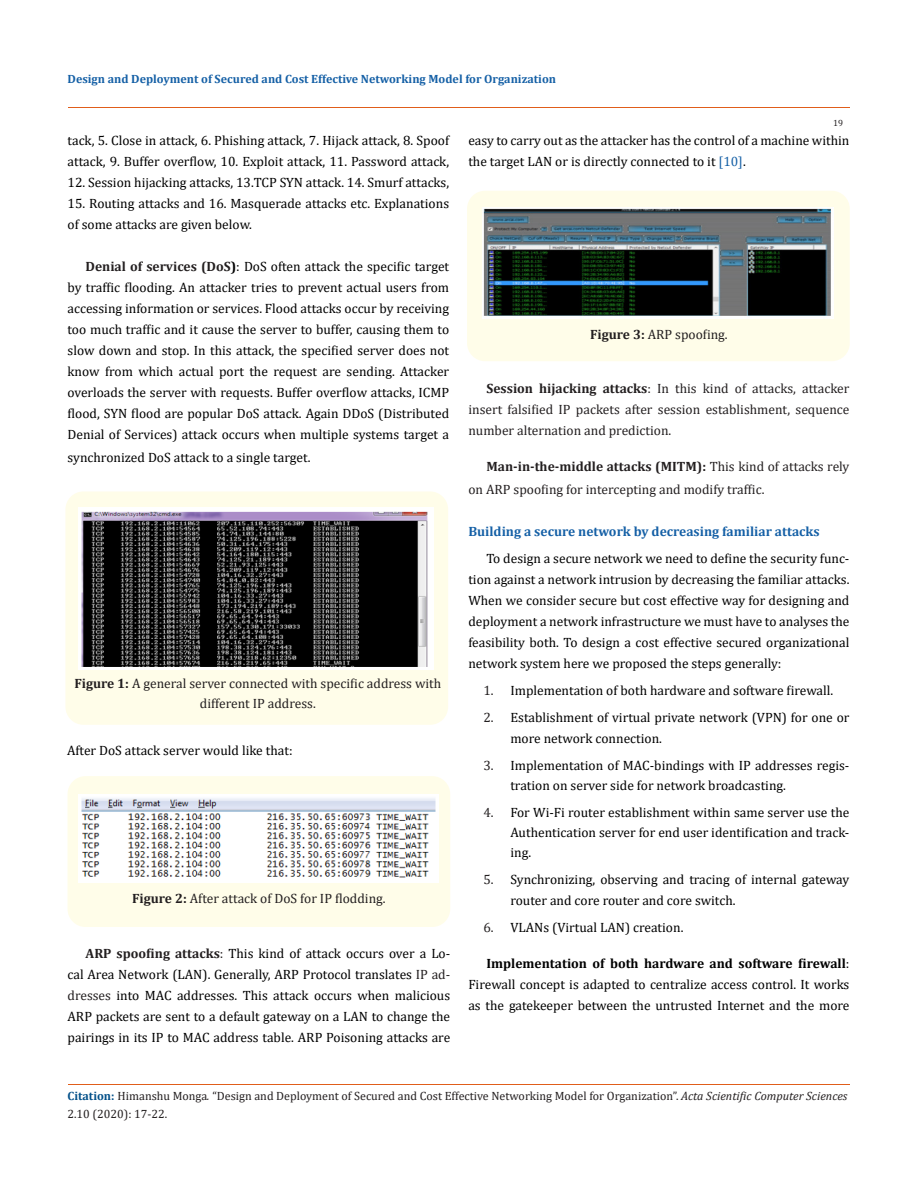
<style>
.page{position:relative;width:917px;height:1188px;background:#fff}
.page>*{position:absolute;margin:0;border:0;box-sizing:border-box;transform-origin:0 0}
.Heading_2{font:13.5px/21px "Cambria";color:#000;text-align:justify}
.t1{font:13.5px/21px "Cambria";color:#231f20;text-align:center}
.Figure_Caption{font:13.5px/21px "Cambria";color:#000}
.Heading_1{font:700 13.5px "Cambria";color:#1560a6}
.t2{font:12px/18px "Cambria";color:#231f20}
.t3{font:700 12px "Cambria";color:#1560a6}
.t4{font:9px "Cambria";color:#231f20}
.s1{font-weight:700;color:#231f20}
.s2{font-weight:700}
.s3{color:#231f20}
.s4{color:#1560a6}
.s5{font-weight:700;color:#035089}
.s6{font-style:italic}
</style>
<div class="page">
<div style="left:65px;top:491px;width:383px;height:234px;background:#fffde9;border-radius:18px"></div>
<img style="left:78px;top:508px;width:355px;height:161px">
<div style="left:68px;top:776px;width:382px;height:151px;background:#fffde9;border-radius:18px"></div>
<img style="left:79px;top:794px;width:360px;height:88px">
<div style="left:467px;top:191px;width:382px;height:170px;background:#fffde9;border-radius:18px"></div>
<img style="left:482px;top:207px;width:351px;height:111px">
<hr style="left:68px;top:108px;width:781px;height:1px;background:#e05d1a">
<hr style="left:68px;top:1084px;width:781px;height:1px;background:#e05d1a">
<p class="t3" style="left:68px;top:70px;width:490px">Design and Deployment of Secured and Cost Effective Networking Model for Organization</p>
<p class="t4" style="left:833px;top:118px;width:11px">19</p>
<p class="Figure_Caption" style="left:68px;top:130px;width:383px">tack, 5. Close in attack, 6. Phishing attack, 7. Hijack attack, 8. Spoof attack, 9. Buffer overflow, 10. Exploit attack, 11. Password attack,</p>
<p class="Figure_Caption" style="left:68px;top:172px;width:383px">12. Session hijacking attacks, 13.TCP SYN attack. 14. Smurf attacks,</p>
<p class="Figure_Caption" style="left:68px;top:193px;width:383px">15. Routing attacks and 16. Masquerade attacks etc. Explanations of some attacks are given below.</p>
<p class="Heading_2" style="left:68px;top:256px;width:383px;text-indent:18px"><span class="s1">Denial of services (DoS</span><span class="s2">)</span>: DoS often attack the specific target by traffic flooding. An attacker tries to prevent actual users from accessing information or services. Flood attacks occur by receiving too much traffic and it cause the server to buffer, causing them to slow down and stop. In this attack, the specified server does not know from which actual port the request are sending. Attacker overloads the server with requests. Buffer overflow attacks, ICMP flood, SYN flood are popular DoS attack. Again DDoS (Distributed Denial of Services) attack occurs when multiple systems target a</p>
<p class="Heading_2" style="left:68px;top:447px;width:245px">synchronized DoS attack to a single target.</p>
<p class="t1" style="left:74px;top:673px;width:368px;line-height:20.2px"><span class="s2">Figure 1:</span> A general server connected with specific address with different IP address.</p>
<p class="Figure_Caption" style="left:67px;top:739px;width:227px">After DoS attack server would like that:</p>
<p class="t1" style="left:132px;top:888px;width:255px"><span class="s2">Figure 2:</span> After attack of DoS for IP flodding.</p>
<p class="Heading_2" style="left:68px;top:942px;width:384px;text-indent:18px"><span class="s1">ARP spoofing attacks</span><span class="s3">:</span> This kind of attack occurs over a Lo&shy;cal Area Network (LAN). Generally, ARP Protocol translates <span class="s3">IP ad&shy;dresses</span> into MAC addresses. This attack occurs when malicious ARP packets are sent to a default gateway on a LAN to change the pairings in its IP to MAC address table. ARP Poisoning attacks are</p>
<p class="Heading_2" style="left:468px;top:130px;width:382px">easy to carry out as the attacker has the control of a machine within the target LAN or is directly connected to it <span class="s4">[10]</span>.</p>
<p class="t1" style="left:590px;top:324px;width:139px"><span class="s2">Figure 3:</span> ARP spoofing.</p>
<p class="t1" style="left:468px;top:378px;width:382px;text-align:justify;text-indent:18px"><span class="s2">Session hijacking attacks</span>: In this kind of attacks, attacker insert falsified IP packets after session establishment, sequence number alternation and prediction.</p>
<p class="t1" style="left:468px;top:455px;width:382px;line-height:22.5px;text-align:left;text-indent:18px"><span class="s2">Man-in-the-middle attacks (MITM):</span> This kind of attacks rely on ARP spoofing for intercepting and modify traffic.</p>
<p class="Heading_1" style="left:468px;top:522px;width:353px">Building a secure network by decreasing familiar attacks</p>
<p class="Heading_2" style="left:468px;top:548px;width:382px;text-indent:18px">To design a secure network we need to define the security func&shy;tion against a network intrusion by decreasing the familiar attacks.<br>When we consider secure but cost effective way for designing and deployment a network infrastructure we must have to analyses the feasibility both. To design a cost effective secured organizational network system here we proposed the steps generally:</p>
<p class="Heading_2" style="left:483px;top:680px;width:351px"><span class="s3">1.</span> Implementation of both hardware and software firewall.</p>
<p class="Heading_2" style="left:510px;top:707px;width:340px;line-height:20.2px;text-indent:-27px"><span class="s3">2.</span> Establishment of virtual private network (VPN) for one or more network connection.</p>
<p class="Heading_2" style="left:510px;top:755px;width:340px;line-height:20.2px;text-indent:-27px"><span class="s3">3.</span> Implementation of MAC-bindings with IP addresses regis&shy;tration on server side for network broadcasting.</p>
<p class="Heading_2" style="left:510px;top:802px;width:340px;line-height:20.2px;text-indent:-27px"><span class="s3">4.</span> For Wi-Fi router establishment within same server use the Authentication server for end user identification and track&shy;ing.</p>
<p class="Heading_2" style="left:510px;top:869px;width:340px;line-height:20.2px;text-indent:-27px"><span class="s3">5.</span> Synchronizing, observing and tracing of internal gateway router and core router and core switch.</p>
<p class="Heading_2" style="left:483px;top:916px;width:201px"><span class="s3">6.</span> VLANs (Virtual LAN) creation.</p>
<p class="Heading_2" style="left:468px;top:952px;width:382px;text-indent:18px"><span class="s2">Implementation of both hardware and software firewall</span>:<br>Firewall concept is adapted to centralize access control. It works as the gatekeeper between the untrusted Internet and the more</p>
<p class="t2" style="left:68px;top:1087px;width:781px"><span class="s5">Citation:</span> Himanshu Monga<span class="s6">.</span> “Design and Deployment of Secured and Cost Effective Networking Model for Organization”. <span class="s6">Acta Scientific Computer Sciences<br></span>2.10 (2020): 17-22.</p>
</div>
